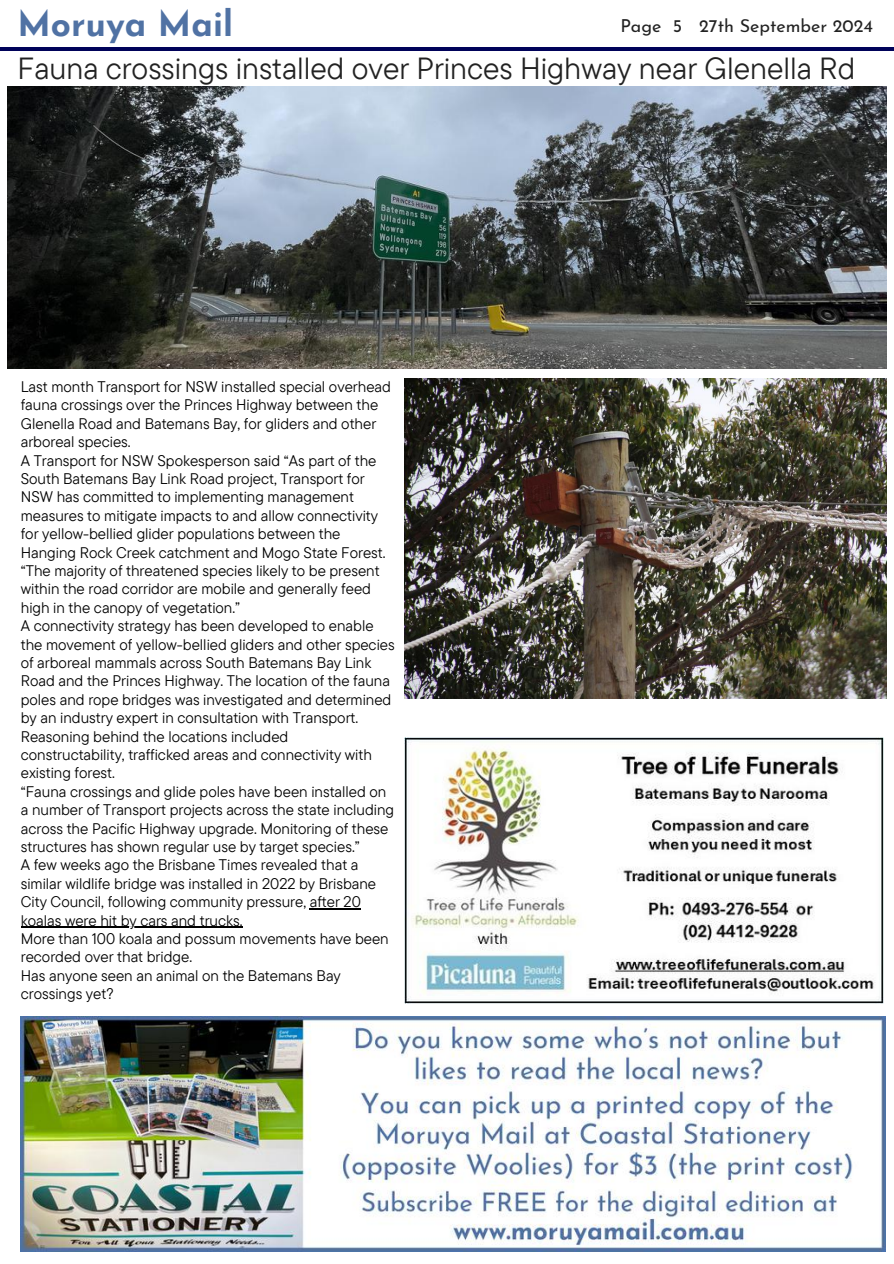
<style>
.page{position:relative;width:894px;height:1264px;background:#fff}
.page>*{position:absolute;margin:0;border:0;box-sizing:border-box;transform-origin:0 0}
.t1{font:700 35.25px "Josefin Sans";color:#5072a4}
.t2{font:30.45px "TT Commons Pro";color:#222}
.t3{font:17.85px "Josefin Sans";color:#222}
.t4{font:15.3px/18.5px "TT Commons Pro";color:#000}
</style>
<div class="page">
<hr style="left:0;top:48px;width:893px;height:2px;background:#000259">
<img style="left:7px;top:87px;width:879px;height:281px">
<img style="left:404px;top:378px;width:481px;height:320px">
<img style="left:21px;top:1016px;width:864px;height:235px">
<img style="left:404px;top:737px;width:479px;height:266px">
<hr style="left:310px;top:908px;width:51px;height:1px;background:#000">
<hr style="left:21px;top:926px;width:221px;height:1px;background:#000">
<h1 class="t1" style="left:17px;top:10px;width:217px">Moruya Mail</h1>
<p class="t3" style="left:620px;top:19px;width:254px">Page 5 27th September 2024</p>
<h2 class="t2" style="left:17px;top:48px;width:839px">Fauna crossings installed over Princes Highway near Glenella Rd</h2>
<p class="t4" style="left:21px;top:377px;width:375px">Last month Transport for NSW installed special overhead fauna crossings over the Princes Highway between the Glenella Road and Batemans Bay, for gliders and other arboreal species.<br>A Transport for NSW Spokesperson said “As part of the South Batemans Bay Link Road project, Transport for NSW has committed to implementing management measures to mitigate impacts to and allow connectivity for yellow-bellied glider populations between the Hanging Rock Creek catchment and Mogo State Forest. “The majority of threatened species likely to be present within the road corridor are mobile and generally feed high in the canopy of vegetation.”<br>A connectivity strategy has been developed to enable the movement of yellow-bellied gliders and other species of arboreal mammals across South Batemans Bay Link Road and the Princes Highway. The location of the fauna poles and rope bridges was investigated and determined by an industry expert in consultation with Transport.<br>Reasoning behind the locations included constructability, trafficked areas and connectivity with existing forest.<br>“Fauna crossings and glide poles have been installed on a number of Transport projects across the state including across the Pacific Highway upgrade. Monitoring of these structures has shown regular use by target species.”<br>A few weeks ago the Brisbane Times revealed that a similar wildlife bridge was installed in 2022 by Brisbane City Council, following community pressure, after 20 koalas were hit by cars and trucks.<br>More than 100 koala and possum movements have been recorded over that bridge.<br>Has anyone seen an animal on the Batemans Bay crossings yet?</p>
</div>
